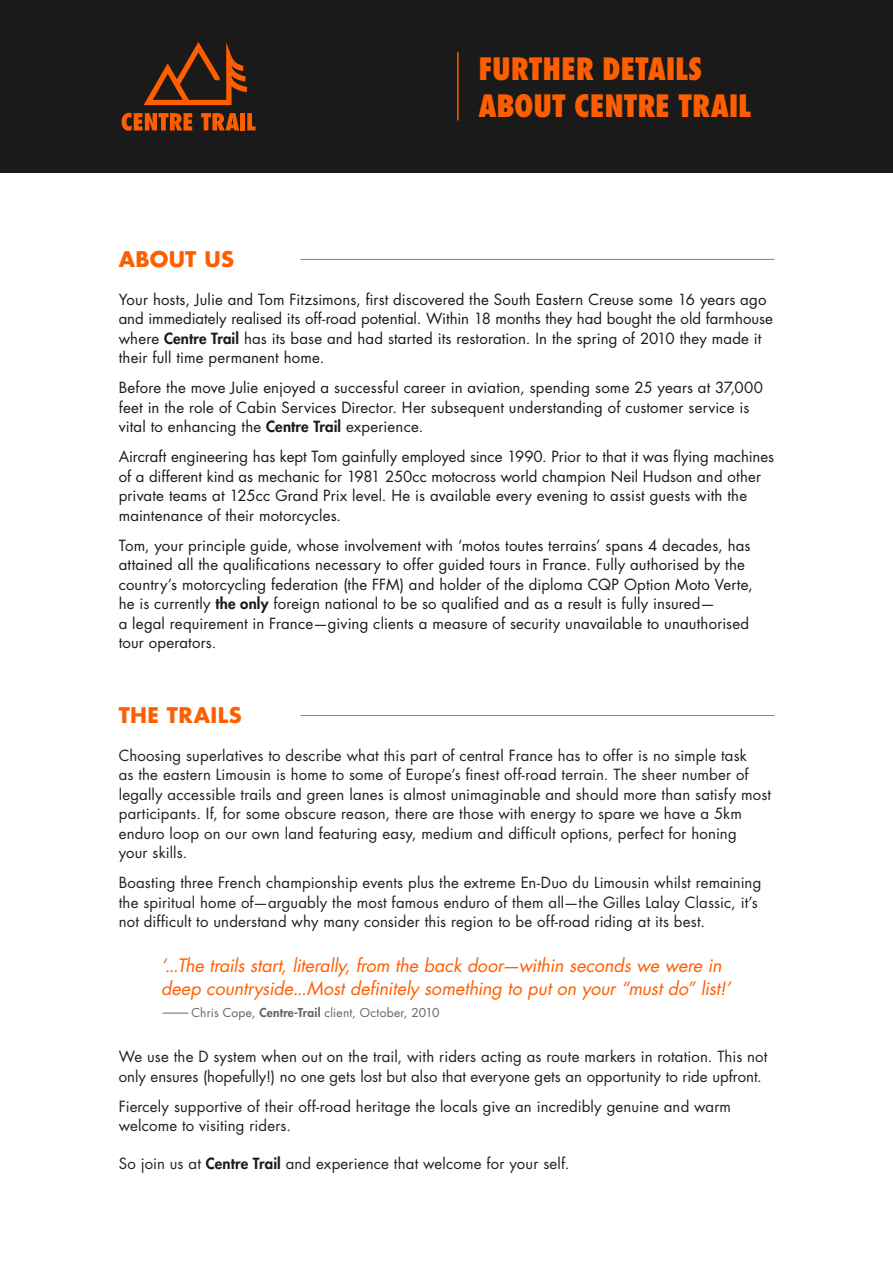
<style>
.page{position:relative;width:893px;height:1263px;background:#fff}
.page>*{position:absolute;margin:0;border:0;box-sizing:border-box;transform-origin:0 0}
.t1{font:800 condensed 30px/37.5px "Futura Std";letter-spacing:-.01em;color:#ff5e00}
.t2{font:700 21px "Futura Std";letter-spacing:.015em;color:#ff5e00}
.t3{font:italic 18px/22.5px "Futura Std";letter-spacing:-.005em;color:#ff5e00}
.t4{font:15px/19.5px "Futura Std";letter-spacing:.01em;color:#191a19}
.t5{font:15px/19.5px "Futura Std";letter-spacing:.01em;color:#231f20}
.t6{font:12px "Futura Std";letter-spacing:.015em;color:#636366}
.s1{font-weight:800}
.s2{font-weight:800;color:#191a19}
</style>
<div class="page">
<div style="left:0;top:0;width:893px;height:173px;background:#191a19"></div>
<svg style="left:122px;top:113px;width:70px;height:18px"></svg>
<svg style="left:201px;top:113px;width:38px;height:17px"></svg>
<div style="left:240px;top:113px;width:5px;height:17px;background:#ff5e00"></div>
<svg style="left:247px;top:113px;width:9px;height:17px"></svg>
<svg style="left:144px;top:42px;width:103px;height:63px"></svg>
<hr style="left:457px;top:52px;width:2px;height:68px;background:#ff5e00">
<hr style="left:300px;top:259px;width:474px;height:1px;background:#ff5e00">
<hr style="left:300px;top:715px;width:474px;height:1px;background:#ff5e00">
<h1 class="t1" style="left:479px;top:50px;width:274px">FURTHER DETAILS<br>ABOUT CENTRE TRAIL</h1>
<h2 class="t2" style="left:119px;top:246px;width:117px">ABOUT US</h2>
<p class="t4" style="left:119px;top:290px;width:656px">Your hosts, Julie and Tom Fitzsimons, first discovered the South Eastern Creuse some 16 years ago and immediately realised its off-road potential. Within 18 months they had bought the old farmhouse where <span class="s1">Centre Trail</span> has its base and had started its restoration. In the spring of 2010 they made it their full time permanent home.</p>
<p class="t4" style="left:119px;top:378px;width:646px">Before the move Julie enjoyed a successful career in aviation, spending some 25 years at 37,000 feet in the role of Cabin Services Director. Her subsequent understanding of customer service is vital to enhancing the <span class="s1">Centre Trail</span> experience.</p>
<p class="t4" style="left:119px;top:447px;width:657px">Aircraft engineering has kept Tom gainfully employed since 1990. Prior to that it was flying machines of a different kind as mechanic for 1981 250cc motocross world champion Neil Hudson and other private teams at 125cc Grand Prix level. He is available every evening to assist guests with the maintenance of their motorcycles.</p>
<p class="t4" style="left:119px;top:536px;width:636px">Tom, your principle guide, whose involvement with ‘motos toutes terrains’ spans 4 decades, has attained all the qualifications necessary to offer guided tours in France. Fully authorised by the country’s motorcycling federation (the FFM) and holder of the diploma CQP Option Moto Verte, he is currently <span class="s1">the only</span> foreign national to be so qualified and as a result is fully insured—<br>a legal requirement in France—giving clients a measure of security unavailable to unauthorised tour operators.</p>
<h2 class="t2" style="left:119px;top:702px;width:124px">THE TRAILS</h2>
<p class="t5" style="left:119px;top:746px;width:654px">Choosing superlatives to describe what this part of central France has to offer is no simple task<br>as the eastern Limousin is home to some of Europe’s finest off-road terrain. The sheer number of legally accessible trails and green lanes is almost unimaginable and should more than satisfy most participants. If, for some obscure reason, there are those with energy to spare we have a 5km enduro loop on our own land featuring easy, medium and difficult options, perfect for honing<br>your skills.</p>
<p class="t5" style="left:119px;top:873px;width:644px">Boasting three French championship events plus the extreme En-Duo du Limousin whilst remaining the spiritual home of—arguably the most famous enduro of them all—the Gilles Lalay Classic, it’s not difficult to understand why many consider this region to be off-road riding at its best.</p>
<p class="t3" style="left:161px;top:955px;width:571px">‘...The trails start, literally, from the back door—within seconds we were in deep countryside...Most definitely something to put on your “must do” list!’</p>
<p class="t6" style="left:161px;top:1005px;width:280px">——— Chris Cope, <span class="s1">Centre-Trail</span> client, October, 2010</p>
<p class="t5" style="left:119px;top:1047px;width:650px">We use the D system when out on the trail, with riders acting as route markers in rotation. This not only ensures (hopefully!) no one gets lost but also that everyone gets an opportunity to ride upfront.</p>
<p class="t5" style="left:119px;top:1097px;width:614px">Fiercely supportive of their off-road heritage the locals give an incredibly genuine and warm welcome to visiting riders.</p>
<p class="t5" style="left:119px;top:1154px;width:452px">So join us at <span class="s2">Centre Trail</span> and experience that welcome for your self.</p>
</div>
